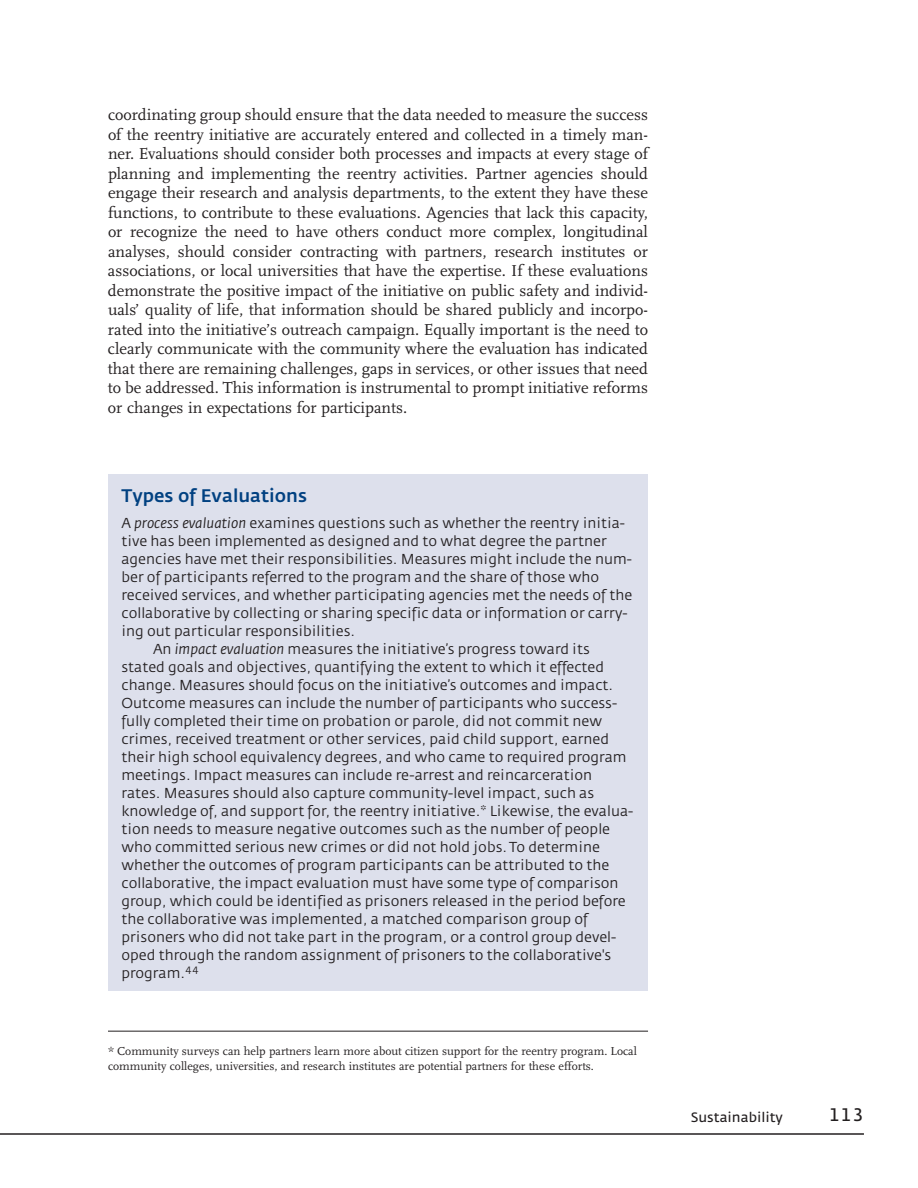
<style>
.page{position:relative;width:918px;height:1188px;background:#fff}
.page>*{position:absolute;margin:0;border:0;box-sizing:border-box;transform-origin:0 0}
.t1{font:18px "Fedra Sans Medium TF";color:#014181}
.t2{font:18px "Fedra Sans Normal TF";color:#231f20}
.t3{font:16.5px/19.5px "Scala LF";color:#231f20;text-align:justify}
.t4{font:14.25px "Fedra Sans Book TF";color:#231f20}
.t5{font:13.5px "Fedra Sans Normal TF";color:#231f20}
.t6{font:12px/15px "Scala LF";color:#231f20}
.s1{font-family:"Fedra Sans";font-style:italic}
</style>
<div class="page">
<div style="left:108px;top:474px;width:540px;height:517px;background:#dde0ec"></div>
<hr style="left:108px;top:1031px;width:540px;height:1px;background:#231f20">
<hr style="left:0;top:1133px;width:864px;height:2px;background:#231f20">
<p class="t3" style="left:108px;top:105px;width:542px">coordinating group should ensure that the data needed to measure the success of the reentry initiative are accurately entered and collected in a timely man&shy;ner. Evaluations should consider both processes and impacts at every stage of planning and implementing the reentry activities. Partner agencies should engage their research and analysis departments, to the extent they have these functions, to contribute to these evaluations. Agencies that lack this capacity, or recognize the need to have others conduct more complex, longitudinal analyses, should consider contracting with partners, research institutes or associations, or local universities that have the expertise. If these evaluations demonstrate the positive impact of the initiative on public safety and individ&shy;uals’ quality of life, that information should be shared publicly and incorpo&shy;rated into the initiative’s outreach campaign. Equally important is the need to clearly communicate with the community where the evaluation has indicated that there are remaining challenges, gaps in services, or other issues that need to be addressed. This information is instrumental to prompt initiative reforms or changes in expectations for participants.</p>
<p class="t1" style="left:122px;top:485px;width:187px">Types of Evaluations</p>
<p class="t4" style="left:122px;top:516px;width:505px">A <span class="s1">process evaluation</span> examines questions such as whether the reentry initia-</p>
<p class="t4" style="left:121px;top:534px;width:487px">tive has been implemented as designed and to what degree the partner</p>
<p class="t4" style="left:121px;top:552px;width:512px">agencies have met their responsibilities. Measures might include the num-</p>
<p class="t4" style="left:121px;top:570px;width:479px">ber of participants referred to the program and the share of those who</p>
<p class="t4" style="left:121px;top:588px;width:512px">received services, and whether participating agencies met the needs of the</p>
<p class="t4" style="left:121px;top:606px;width:508px">collaborative by collecting or sharing specific data or information or carry-</p>
<p class="t4" style="left:121px;top:624px;width:235px">ing out particular responsibilities.</p>
<p class="t4" style="left:153px;top:642px;width:438px">An <span class="s1">impact evaluation</span> measures the initiative’s progress toward its</p>
<p class="t4" style="left:121px;top:660px;width:484px">stated goals and objectives, quantifying the extent to which it effected</p>
<p class="t4" style="left:121px;top:678px;width:493px">change. Measures should focus on the initiative’s outcomes and impact.</p>
<p class="t4" style="left:121px;top:696px;width:497px">Outcome measures can include the number of participants who success-</p>
<p class="t4" style="left:122px;top:714px;width:482px">fully completed their time on probation or parole, did not commit new</p>
<p class="t4" style="left:121px;top:732px;width:489px">crimes, received treatment or other services, paid child support, earned</p>
<p class="t4" style="left:121px;top:750px;width:507px">their high school equivalency degrees, and who came to required program</p>
<p class="t4" style="left:121px;top:768px;width:472px">meetings. Impact measures can include re-arrest and reincarceration</p>
<p class="t4" style="left:121px;top:786px;width:474px">rates. Measures should also capture community-level impact, such as</p>
<p class="t4" style="left:121px;top:804px;width:513px">knowledge of, and support for, the reentry initiative.* Likewise, the evalua-</p>
<p class="t4" style="left:122px;top:822px;width:490px">tion needs to measure negative outcomes such as the number of people</p>
<p class="t4" style="left:121px;top:840px;width:480px">who committed serious new crimes or did not hold jobs. To determine</p>
<p class="t4" style="left:122px;top:858px;width:489px">whether the outcomes of program participants can be attributed to the</p>
<p class="t4" style="left:121px;top:876px;width:499px">collaborative, the impact evaluation must have some type of comparison</p>
<p class="t4" style="left:121px;top:894px;width:506px">group, which could be identified as prisoners released in the period before</p>
<p class="t4" style="left:122px;top:912px;width:468px">the collaborative was implemented, a matched comparison group of</p>
<p class="t4" style="left:121px;top:930px;width:496px">prisoners who did not take part in the program, or a control group devel-</p>
<p class="t4" style="left:122px;top:948px;width:491px">oped through the random assignment of prisoners to the collaborative's</p>
<p class="t4" style="left:121px;top:966px;width:79px">program.<sup>44</sup></p>
<p class="t6" style="left:108px;top:1043px;width:530px">* Community surveys can help partners learn more about citizen support for the reentry program. Local community colleges, universities, and research institutes are potential partners for these efforts.</p>
<p class="t5" style="left:691px;top:1110px;width:94px">Sustainability</p>
<p class="t2" style="left:829px;top:1105px;width:37px">113</p>
</div>
